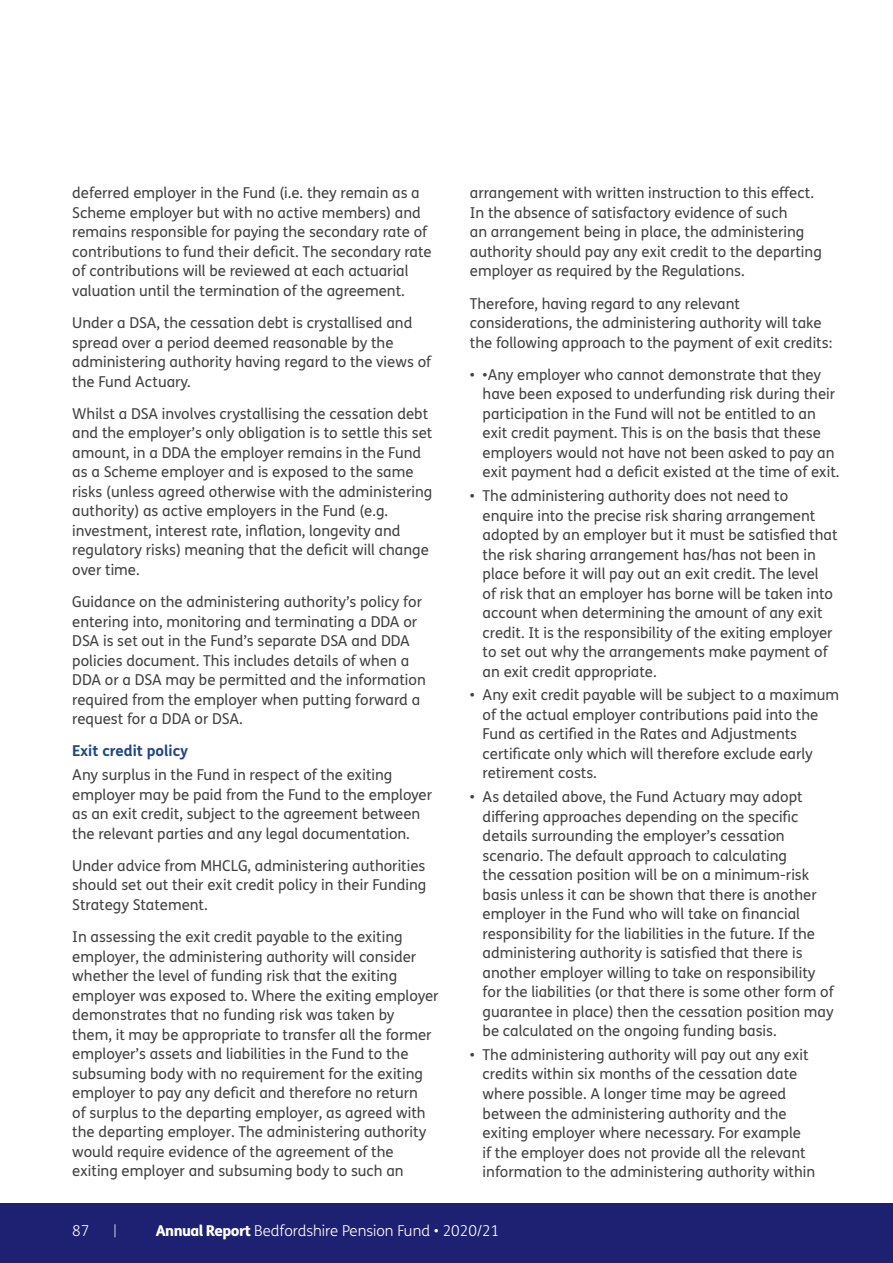
<style>
.page{position:relative;width:893px;height:1263px;background:#fff}
.page>*{position:absolute;margin:0;border:0;box-sizing:border-box;transform-origin:0 0}
.Body_Text{font:15px/19.5px "FS Me Pro";color:#414042}
.t1{font:300 15px "FS Me Pro";color:#fff}
.Heading_2{font:700 15px "FS Me Pro";color:#234586}
.t2{font:300 12px "FS Me Pro";color:#fff}
.s1{font-weight:800}
</style>
<div class="page">
<div style="left:0;top:1203px;width:893px;height:60px;background:#1e2171"></div>
<p class="Body_Text" style="left:72px;top:183px;width:361px">deferred employer in the Fund (i.e. they remain as a Scheme employer but with no active members) and remains responsible for paying the secondary rate of contributions to fund their deficit. The secondary rate of contributions will be reviewed at each actuarial valuation until the termination of the agreement.</p>
<p class="Body_Text" style="left:72px;top:313px;width:360px">Under a DSA, the cessation debt is crystallised and spread over a period deemed reasonable by the administering authority having regard to the views of the Fund Actuary.</p>
<p class="Body_Text" style="left:72px;top:404px;width:362px">Whilst a DSA involves crystallising the cessation debt and the employer’s only obligation is to settle this set amount, in a DDA the employer remains in the Fund as a Scheme employer and is exposed to the same risks (unless agreed otherwise with the administering authority) as active employers in the Fund (e.g. investment, interest rate, inflation, longevity and regulatory risks) meaning that the deficit will change over time.</p>
<p class="Body_Text" style="left:72px;top:592px;width:355px">Guidance on the administering authority’s policy for entering into, monitoring and terminating a DDA or DSA is set out in the Fund’s separate DSA and DDA policies document. This includes details of when a DDA or a DSA may be permitted and the information required from the employer when putting forward a request for a DDA or DSA.</p>
<p class="Heading_2" style="left:72px;top:739px;width:117px">Exit credit policy</p>
<p class="Body_Text" style="left:72px;top:765px;width:361px">Any surplus in the Fund in respect of the exiting employer may be paid from the Fund to the employer as an exit credit, subject to the agreement between the relevant parties and any legal documentation.</p>
<p class="Body_Text" style="left:72px;top:856px;width:356px;text-align:justify">Under advice from MHCLG, administering authorities should set out their exit credit policy in their Funding Strategy Statement.</p>
<p class="Body_Text" style="left:72px;top:927px;width:368px">In assessing the exit credit payable to the exiting employer, the administering authority will consider whether the level of funding risk that the exiting employer was exposed to. Where the exiting employer demonstrates that no funding risk was taken by<br>them, it may be appropriate to transfer all the former employer’s assets and liabilities in the Fund to the subsuming body with no requirement for the exiting employer to pay any deficit and therefore no return<br>of surplus to the departing employer, as agreed with the departing employer. The administering authority would require evidence of the agreement of the exiting employer and subsuming body to such an</p>
<p class="Body_Text" style="left:470px;top:183px;width:353px">arrangement with written instruction to this effect.<br>In the absence of satisfactory evidence of such<br>an arrangement being in place, the administering authority should pay any exit credit to the departing employer as required by the Regulations.</p>
<p class="Body_Text" style="left:470px;top:293px;width:364px">Therefore, having regard to any relevant considerations, the administering authority will take the following approach to the payment of exit credits:</p>
<p class="Body_Text" style="left:483px;top:365px;width:358px;text-indent:-13px">• •Any employer who cannot demonstrate that they have been exposed to underfunding risk during their participation in the Fund will not be entitled to an exit credit payment. This is on the basis that these employers would not have not been asked to pay an exit payment had a deficit existed at the time of exit.</p>
<p class="Body_Text" style="left:483px;top:486px;width:356px;text-indent:-13px">• The administering authority does not need to enquire into the precise risk sharing arrangement adopted by an employer but it must be satisfied that the risk sharing arrangement has/has not been in place before it will pay out an exit credit. The level<br>of risk that an employer has borne will be taken into account when determining the amount of any exit credit. It is the responsibility of the exiting employer to set out why the arrangements make payment of an exit credit appropriate.</p>
<p class="Body_Text" style="left:483px;top:685px;width:358px;text-indent:-13px">• Any exit credit payable will be subject to a maximum of the actual employer contributions paid into the Fund as certified in the Rates and Adjustments certificate only which will therefore exclude early retirement costs.</p>
<p class="Body_Text" style="left:483px;top:787px;width:353px;text-indent:-13px">• As detailed above, the Fund Actuary may adopt differing approaches depending on the specific details surrounding the employer’s cessation scenario. The default approach to calculating<br>the cessation position will be on a minimum-risk basis unless it can be shown that there is another employer in the Fund who will take on financial responsibility for the liabilities in the future. If the administering authority is satisfied that there is another employer willing to take on responsibility for the liabilities (or that there is some other form of guarantee in place) then the cessation position may be calculated on the ongoing funding basis.</p>
<p class="Body_Text" style="left:483px;top:1045px;width:334px;text-indent:-13px">• The administering authority will pay out any exit credits within six months of the cessation date where possible. A longer time may be agreed between the administering authority and the exiting employer where necessary. For example<br>if the employer does not provide all the relevant information to the administering authority within</p>
<p class="t1" style="left:72px;top:1220px;width:19px">87</p>
<p class="t2" style="left:114px;top:1222px;width:5px">|</p>
<p class="t1" style="left:156px;top:1220px;width:345px"><span class="s1">Annual Report</span> Bedfordshire Pension Fund • 2020/21</p>
</div>
